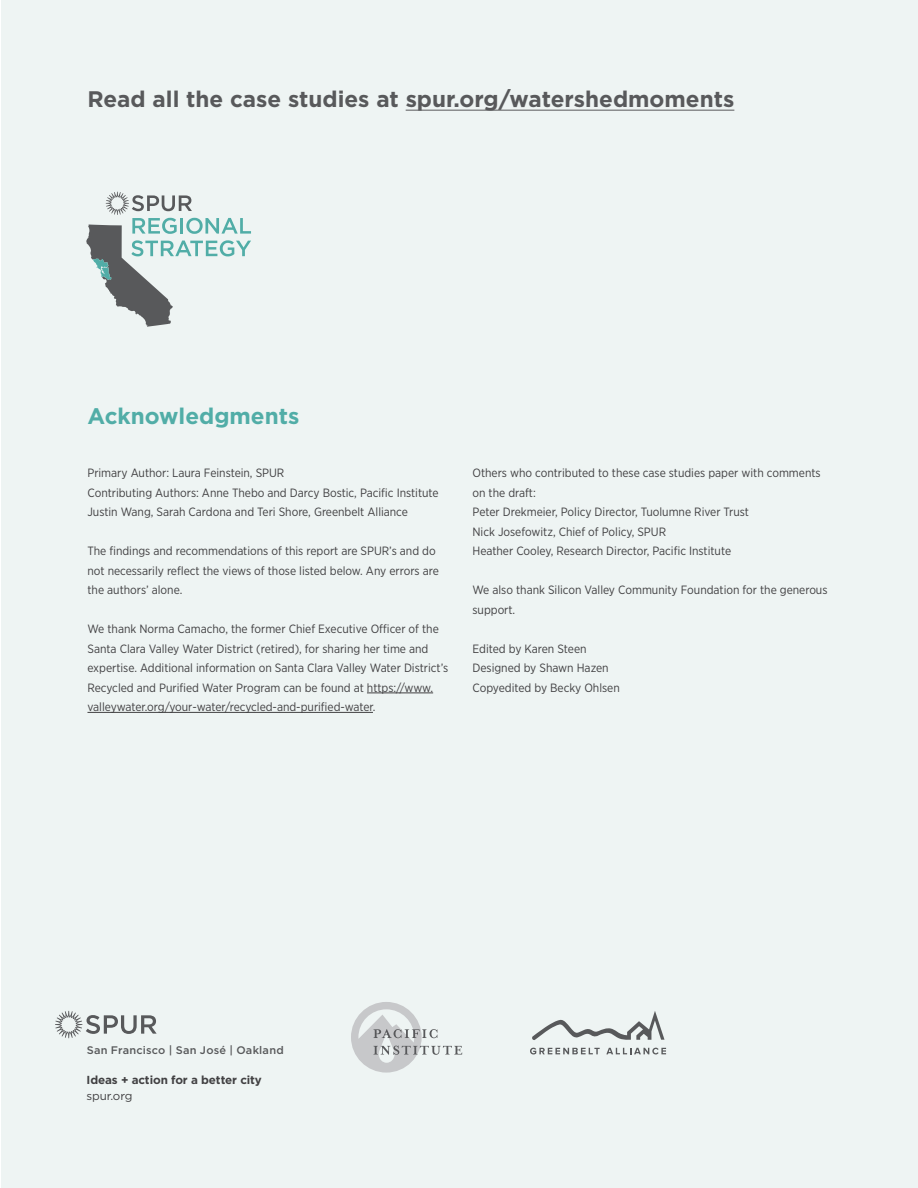
<style>
.page{position:relative;width:918px;height:1188px;background:#fff}
.page>*{position:absolute;margin:0;border:0;box-sizing:border-box;transform-origin:0 0}
.t1{font:700 22.5px "Gotham";color:#58595b}
.t2{font:700 22.5px "Gotham";color:#51ada7}
.t3{font:12px/19.5px "Gotham Narrow";color:#414042}
.t4{font:700 11.7px "Gotham";letter-spacing:-.01em;color:#414042}
.t5{font:11.7px "Gotham";letter-spacing:-.01em;color:#414042}
.t6{font:500 10.95px "Gotham";letter-spacing:.02em;color:#58595b}
</style>
<div class="page">
<div style="left:1px;top:0;width:917px;height:1188px;background:#eef4f3"></div>
<svg style="left:55px;top:1011px;width:102px;height:27px"></svg>
<svg style="left:86px;top:192px;width:165px;height:135px"></svg>
<hr style="left:367px;top:693px;width:66px;height:1px;background:#414042">
<hr style="left:87px;top:712px;width:286px;height:1px;background:#414042">
<hr style="left:406px;top:110px;width:328px;height:1px;background:#58595b">
<svg style="left:351px;top:1002px;width:111px;height:71px"></svg>
<svg style="left:530px;top:1048px;width:70px;height:7px"></svg>
<svg style="left:606px;top:1048px;width:60px;height:6px"></svg>
<svg style="left:532px;top:1011px;width:133px;height:29px"></svg>
<h1 class="t1" style="left:87px;top:86px;width:648px">Read all the case studies at spur.org/watershedmoments</h1>
<h1 class="t2" style="left:87px;top:403px;width:213px">Acknowledgments</h1>
<p class="t3" style="left:87px;top:463px;width:353px">Primary Author: Laura Feinstein, SPUR<br>Contributing Authors: Anne Thebo and Darcy Bostic, Pacific Institute<br>Justin Wang, Sarah Cardona and Teri Shore, Greenbelt Alliance</p>
<p class="t3" style="left:87px;top:541px;width:353px">The findings and recommendations of this report are SPUR’s and do not necessarily reflect the views of those listed below. Any errors are the authors’ alone.</p>
<p class="t3" style="left:87px;top:619px;width:362px">We thank Norma Camacho, the former Chief Executive Officer of the Santa Clara Valley Water District (retired), for sharing her time and expertise. Additional information on Santa Clara Valley Water District’s Recycled and Purified Water Program can be found at https://www. valleywater.org/your-water/recycled-and-purified-water.</p>
<p class="t3" style="left:472px;top:463px;width:350px">Others who contributed to these case studies paper with comments on the draft:<br>Peter Drekmeier, Policy Director, Tuolumne River Trust<br>Nick Josefowitz, Chief of Policy, SPUR<br>Heather Cooley, Research Director, Pacific Institute</p>
<p class="t3" style="left:472px;top:580px;width:357px">We also thank Silicon Valley Community Foundation for the generous support.</p>
<p class="t3" style="left:472px;top:638px;width:149px">Edited by Karen Steen<br>Designed by Shawn Hazen<br>Copyedited by Becky Ohlsen</p>
<p class="t6" style="left:87px;top:1044px;width:199px">San Francisco | San José | Oakland</p>
<p class="t4" style="left:87px;top:1073px;width:177px">Ideas + action for a better city</p>
<p class="t5" style="left:87px;top:1090px;width:47px">spur.org</p>
</div>
